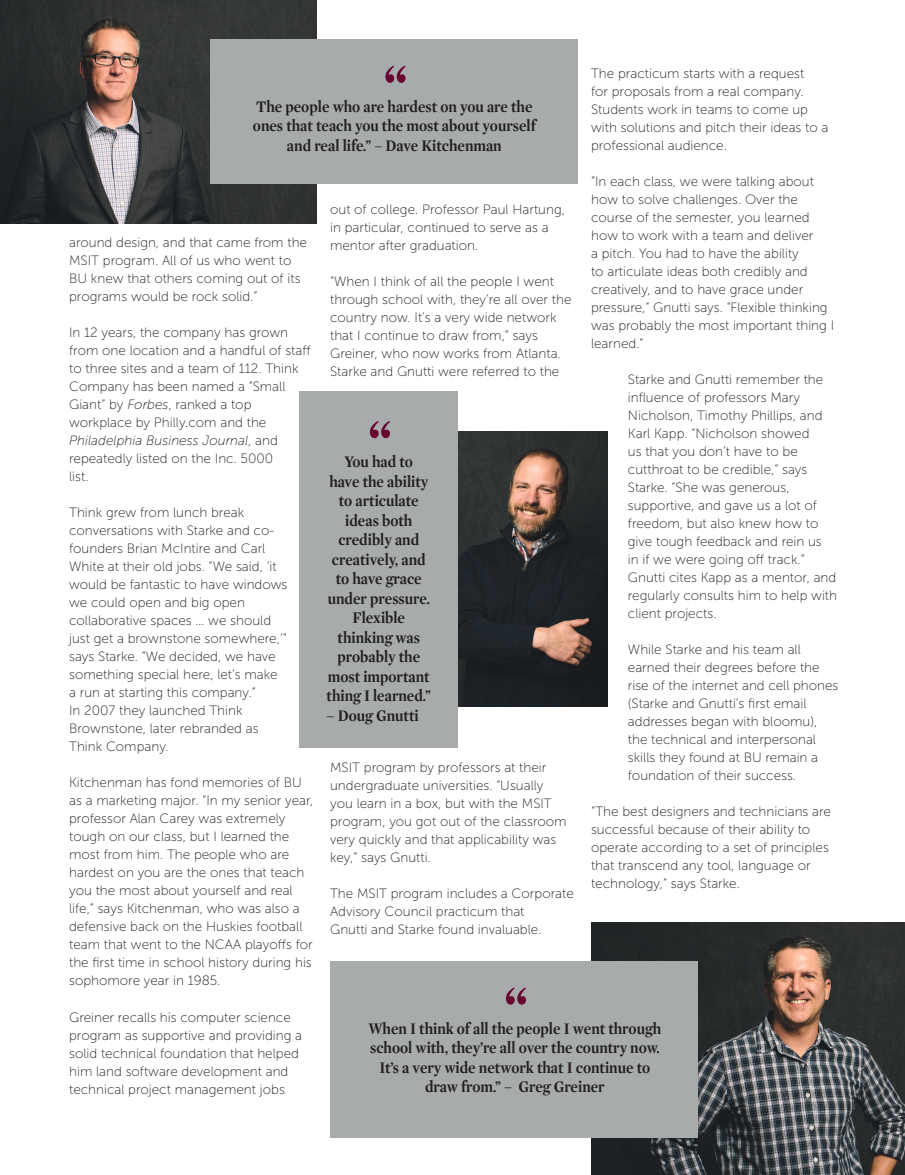
<style>
.page{position:relative;width:905px;height:1175px;background:#fff}
.page>*{position:absolute;margin:0;border:0;box-sizing:border-box;transform-origin:0 0}
.t1{font:italic 79.5px "Mercury Display";color:#690531;scale:.9 1}
.t2{font:700 16.5px/19.5px "Mercury Display";color:#231f20;text-align:center;scale:.91 1}
.Paragraph_Style_1{font:13.5px/18px "Museo Sans 100";color:#231f20}
.s1{font-style:italic}
</style>
<div class="page">
<img style="left:591px;top:922px;width:313px;height:252px">
<img style="left:0;top:0;width:316px;height:223px">
<div style="left:209px;top:39px;width:368px;height:144px;background:#a8abac"></div>
<hr style="left:0;top:67px;width:2px;height:535px;background:#fff">
<img style="left:458px;top:431px;width:149px;height:276px">
<div style="left:299px;top:391px;width:159px;height:357px;background:#a8abac"></div>
<div style="left:330px;top:961px;width:368px;height:176px;background:#a8abac"></div>
<p class="t1" style="left:381px;top:37px;width:30px">“</p>
<p class="Paragraph_Style_1" style="left:591px;top:64px;width:239px">The practicum starts with a request<br>for proposals from a real company.<br>Students work in teams to come up with solutions and pitch their ideas to a professional audience.</p>
<p class="Paragraph_Style_1" style="left:591px;top:172px;width:245px">“In each class, we were talking about how to solve challenges. Over the course of the semester, you learned how to work with a team and deliver<br>a pitch. You had to have the ability<br>to articulate ideas both credibly and creatively, and to have grace under pressure,” Gnutti says. “Flexible thinking was probably the most important thing I learned.”</p>
<p class="Paragraph_Style_1" style="left:628px;top:370px;width:211px">Starke and Gnutti remember the influence of professors Mary<br>Nicholson, Timothy Phillips, and<br>Karl Kapp. “Nicholson showed<br>us that you don’t have to be cutthroat to be credible,” says<br>Starke. “She was generous, supportive, and gave us a lot of freedom, but also knew how to give tough feedback and rein us<br>in if we were going off track.”<br>Gnutti cites Kapp as a mentor, and regularly consults him to help with client projects.</p>
<p class="Paragraph_Style_1" style="left:628px;top:640px;width:212px">While Starke and his team all earned their degrees before the rise of the internet and cell phones (Starke and Gnutti’s first email addresses began with bloomu), the technical and interpersonal skills they found at BU remain a foundation of their success.</p>
<p class="Paragraph_Style_1" style="left:591px;top:802px;width:241px">“The best designers and technicians are successful because of their ability to operate according to a set of principles that transcend any tool, language or technology,” says Starke.</p>
<p class="t2" style="left:253px;top:96px;width:312px">The people who are hardest on you are the ones that teach you the most about yourself and real life.” – Dave Kitchenman</p>
<p class="Paragraph_Style_1" style="left:330px;top:200px;width:236px">out of college. Professor Paul Hartung, in particular, continued to serve as a mentor after graduation.</p>
<p class="Paragraph_Style_1" style="left:330px;top:272px;width:243px">“When I think of all the people I went through school with, they’re all over the country now. It’s a very wide network that I continue to draw from,” says Greiner, who now works from Atlanta.</p>
<p class="Paragraph_Style_1" style="left:330px;top:362px;width:231px">Starke and Gnutti were referred to the</p>
<p class="Paragraph_Style_1" style="left:69px;top:234px;width:239px">around design, and that came from the MSIT program. All of us who went to BU knew that others coming out of its programs would be rock solid.”</p>
<p class="Paragraph_Style_1" style="left:69px;top:324px;width:243px">In 12 years, the company has grown from one location and a handful of staff to three sites and a team of 112. Think<br>Company has been named a “Small<br>Giant” by <span class="s1">Forbes</span>, ranked a top workplace by Philly.com and the<br><span class="s1">Philadelphia Business Journal</span>, and repeatedly listed on the Inc. 5000<br>list.</p>
<p class="Paragraph_Style_1" style="left:69px;top:504px;width:220px">Think grew from lunch break conversations with Starke and co&shy;founders Brian McIntire and Carl<br>White at their old jobs. “We said, ‘it would be fantastic to have windows we could open and big open collaborative spaces … we should just get a brownstone somewhere,’” says Starke. “We decided, we have something special here, let’s make a run at starting this company.”<br>In 2007 they launched Think<br>Brownstone, later rebranded as<br>Think Company.</p>
<p class="Paragraph_Style_1" style="left:69px;top:774px;width:246px">Kitchenman has fond memories of BU as a marketing major. “In my senior year, professor Alan Carey was extremely tough on our class, but I learned the most from him. The people who are hardest on you are the ones that teach you the most about yourself and real life,” says Kitchenman, who was also a defensive back on the Huskies football team that went to the NCAA playoffs for the first time in school history during his sophomore year in 1985.</p>
<p class="Paragraph_Style_1" style="left:69px;top:1008px;width:234px">Greiner recalls his computer science program as supportive and providing a solid technical foundation that helped him land software development and technical project management jobs</p>
<p class="t1" style="left:366px;top:392px;width:30px">“</p>
<p class="t2" style="left:326px;top:451px;width:116px">You had to<br>have the ability to articulate ideas both credibly and creatively, and to have grace under pressure.<br>Flexible thinking was probably the most important thing I learned.”</p>
<p class="t2" style="left:326px;top:705px;width:103px">– Doug Gnutti</p>
<p class="Paragraph_Style_1" style="left:330px;top:758px;width:238px">MSIT program by professors at their undergraduate universities. “Usually you learn in a box, but with the MSIT program, you got out of the classroom very quickly and that applicability was key,” says Gnutti.</p>
<p class="Paragraph_Style_1" style="left:330px;top:884px;width:245px">The MSIT program includes a Corporate<br>Advisory Council practicum that<br>Gnutti and Starke found invaluable.</p>
<p class="t1" style="left:502px;top:958px;width:30px">“</p>
<p class="t2" style="left:368px;top:1017px;width:323px">When I think of all the people I went through school with, they’re all over the country now.<br>It’s a very wide network that I continue to draw from.” – Greg Greiner</p>
</div>
